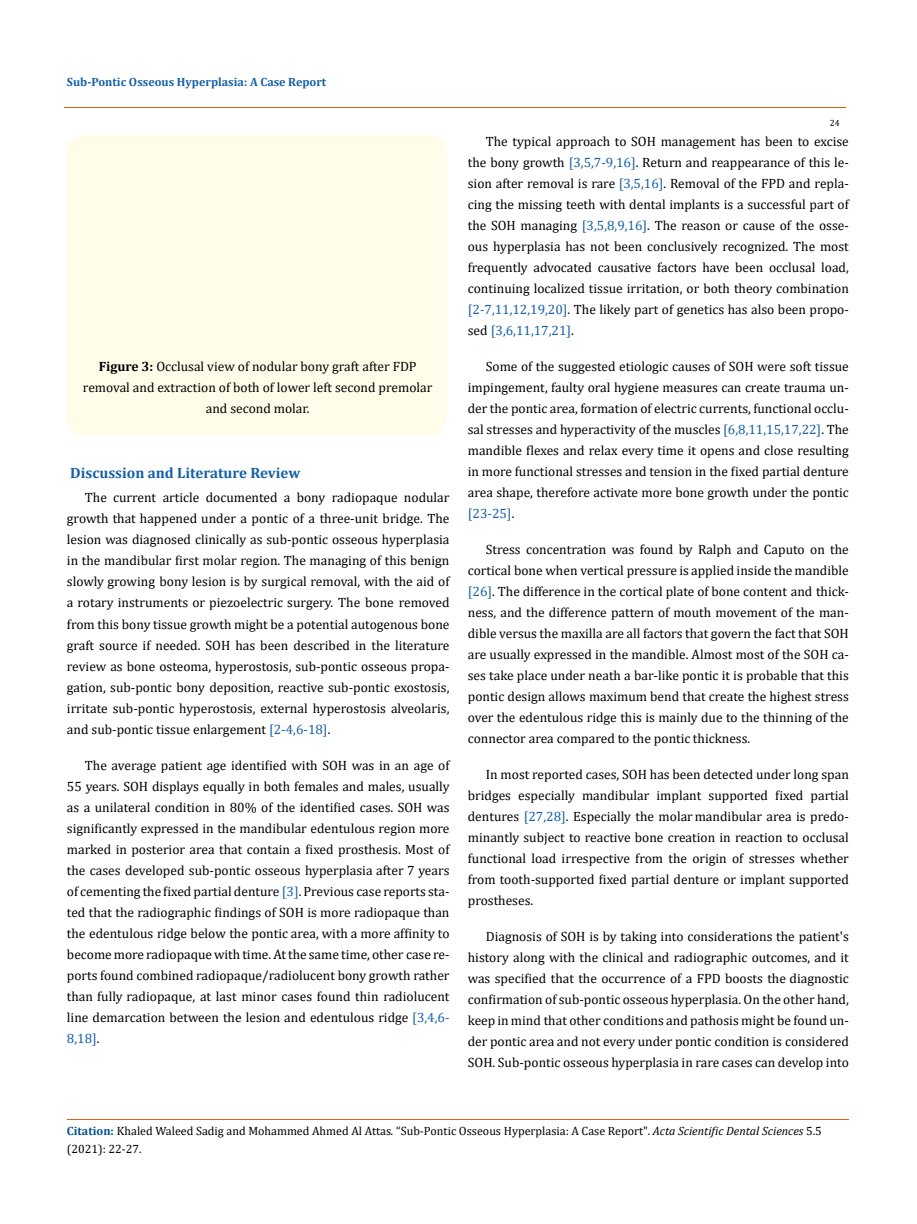
<style>
.page{position:relative;width:917px;height:1224px;background:#fff}
.page>*{position:absolute;margin:0;border:0;box-sizing:border-box;transform-origin:0 0}
.t1{font:700 15px "Cambria";color:#1560a6}
.t2{font:13.5px/21px "Cambria";color:#000;text-align:justify}
.t3{font:12px/18px "Cambria";color:#000}
.t4{font:700 12px "Cambria";color:#1560a6}
.t5{font:9px "Cambria";color:#000}
.s1{font-weight:700}
.s2{color:#1560a6}
.s3{font-weight:700;color:#035089}
.s4{font-style:italic}
</style>
<div class="page">
<div style="left:66px;top:135px;width:381px;height:300px;background:#fffde9;border-radius:18px"></div>
<hr style="left:64px;top:108px;width:781px;height:1px;background:#e05d1a">
<hr style="left:67px;top:1120px;width:781px;height:1px;background:#e05d1a">
<p class="t4" style="left:67px;top:73px;width:261px">Sub-Pontic Osseous Hyperplasia: A Case Report</p>
<p class="t2" style="left:83px;top:356px;width:351px;text-align:center"><span class="s1">Figure 3:</span> Occlusal view of nodular bony graft after FDP removal and extraction of both of lower left second premolar and second molar.</p>
<p class="t1" style="left:70px;top:463px;width:232px">Discussion and Literature Review</p>
<p class="t2" style="left:67px;top:487px;width:384px;text-indent:18px">The current article documented a bony radiopaque nodular growth that happened under a pontic of a three-unit bridge. The lesion was diagnosed clinically as sub-pontic osseous hyperplasia in the mandibular first molar region. The managing of this benign slowly growing bony lesion is by surgical removal, with the aid of a rotary instruments or piezoelectric surgery. The bone removed from this bony tissue growth might be a potential autogenous bone graft source if needed. SOH has been described in the literature review as bone osteoma, hyperostosis, sub-pontic osseous propa&shy;gation, sub-pontic bony deposition, reactive sub-pontic exostosis, irritate sub-pontic hyperostosis, external hyperostosis alveolaris, and sub-pontic tissue enlargement <span class="s2">[2-4,6-18]</span>.</p>
<p class="t2" style="left:67px;top:754px;width:384px;text-indent:18px">The average patient age identified with SOH was in an age of 55 years. SOH displays equally in both females and males, usually as a unilateral condition in 80% of the identified cases. SOH was significantly expressed in the mandibular edentulous region more marked in posterior area that contain a fixed prosthesis. Most of the cases developed sub-pontic osseous hyperplasia after 7 years of cementing the fixed partial denture <span class="s2">[3]</span>. Previous case reports sta&shy;ted that the radiographic findings of SOH is more radiopaque than the edentulous ridge below the pontic area, with a more affinity to become more radiopaque with time. At the same time, other case re&shy;ports found combined radiopaque/radiolucent bony growth rather than fully radiopaque, at last minor cases found thin radiolucent line demarcation between the lesion and edentulous ridge <span class="s2">[3,4,6- 8,18]</span>.</p>
<p class="t5" style="left:829px;top:118px;width:11px">24</p>
<p class="t2" style="left:468px;top:130px;width:382px;text-indent:18px">The typical approach to SOH management has been to excise the bony growth <span class="s2">[3,5,7-9,16]</span>. Return and reappearance of this le&shy;sion after removal is rare <span class="s2">[3,5,16]</span>. Removal of the FPD and repla&shy;cing the missing teeth with dental implants is a successful part of the SOH managing <span class="s2">[3,5,8,9,16]</span>. The reason or cause of the osse&shy;ous hyperplasia has not been conclusively recognized. The most frequently advocated causative factors have been occlusal load, continuing localized tissue irritation, or both theory combination <span class="s2">[2-7,11,12,19,20]</span>. The likely part of genetics has also been propo&shy;sed <span class="s2">[3,6,11,17,21]</span>.</p>
<p class="t2" style="left:468px;top:355px;width:382px;text-indent:18px">Some of the suggested etiologic causes of SOH were soft tissue impingement, faulty oral hygiene measures can create trauma un&shy;der the pontic area, formation of electric currents, functional occlu&shy;sal stresses and hyperactivity of the muscles <span class="s2">[6,8,11,15,17,22]</span>. The mandible flexes and relax every time it opens and close resulting in more functional stresses and tension in the fixed partial denture area shape, therefore activate more bone growth under the pontic <span class="s2">[23-25]</span>.</p>
<p class="t2" style="left:468px;top:538px;width:382px;text-indent:18px">Stress concentration was found by Ralph and Caputo on the cortical bone when vertical pressure is applied inside the mandible <span class="s2">[26]</span>. The difference in the cortical plate of bone content and thick&shy;ness, and the difference pattern of mouth movement of the man&shy;dible versus the maxilla are all factors that govern the fact that SOH are usually expressed in the mandible. Almost most of the SOH ca&shy;ses take place under neath a bar-like pontic it is probable that this pontic design allows maximum bend that create the highest stress over the edentulous ridge this is mainly due to the thinning of the connector area compared to the pontic thickness.</p>
<p class="t2" style="left:468px;top:764px;width:382px;text-indent:18px">In most reported cases, SOH has been detected under long span bridges especially mandibular implant supported fixed partial dentures <span class="s2">[27,28]</span>. Especially the molar mandibular area is predo&shy;minantly subject to reactive bone creation in reaction to occlusal functional load irrespective from the origin of stresses whether from tooth-supported fixed partial denture or implant supported prostheses.</p>
<p class="t2" style="left:468px;top:926px;width:382px;text-indent:18px">Diagnosis of SOH is by taking into considerations the patient's history along with the clinical and radiographic outcomes, and it was specified that the occurrence of a FPD boosts the diagnostic confirmation of sub-pontic osseous hyperplasia. On the other hand, keep in mind that other conditions and pathosis might be found un&shy;der pontic area and not every under pontic condition is considered SOH. Sub-pontic osseous hyperplasia in rare cases can develop into</p>
<p class="t3" style="left:67px;top:1122px;width:756px"><span class="s3">Citation:</span> Khaled Waleed Sadig and Mohammed Ahmed Al Attas<span class="s4">.</span> “Sub-Pontic Osseous Hyperplasia: A Case Report". <span class="s4">Acta Scientific Dental Sciences</span> 5.5 (2021): 22-27.</p>
</div>
